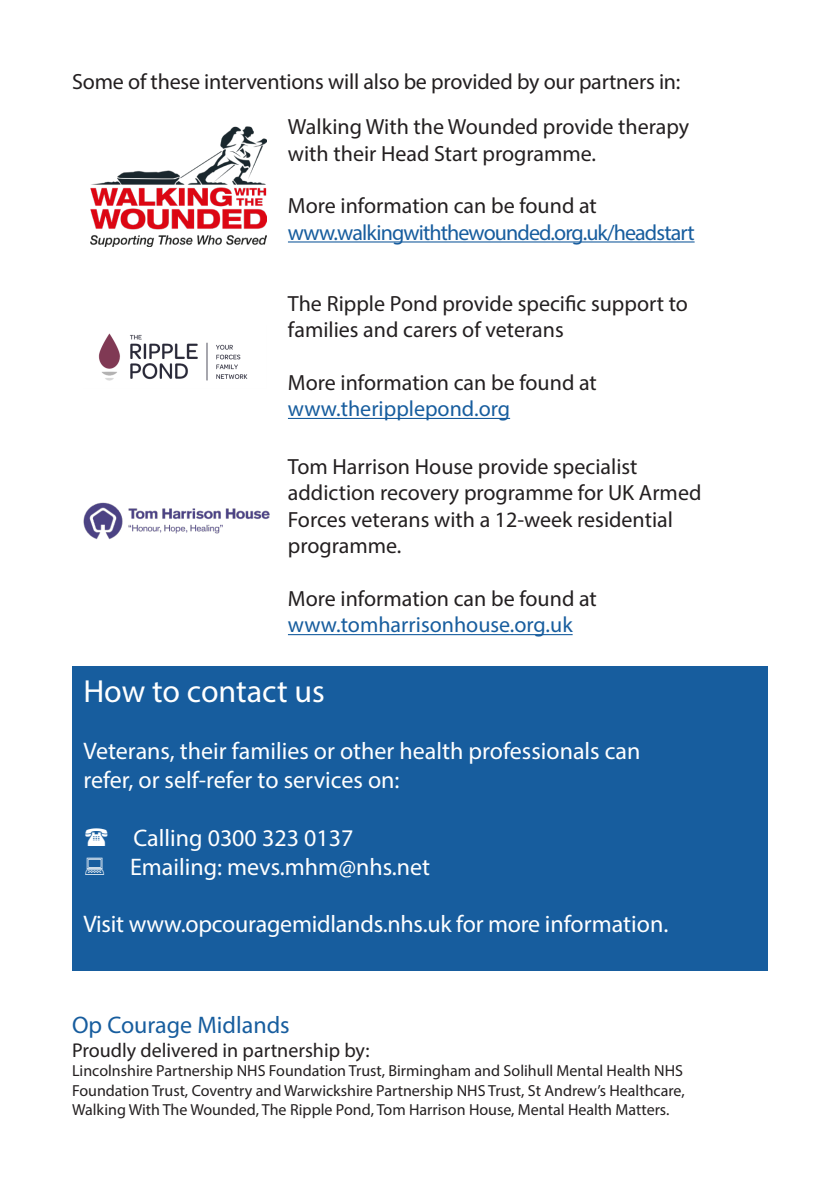
<style>
.page{position:relative;width:840px;height:1191px;background:#fff}
.page>*{position:absolute;margin:0;border:0;box-sizing:border-box;transform-origin:0 0}
.t1{font:32px "Myriad Pro";color:#fff}
.t2{font:24px/28.8px "Myriad Pro";color:#fff}
.t3{font:24px "Myriad Pro";color:#175d9e}
.t4{font:22px/26.4px "Myriad Pro";color:#231f20}
.t5{font:22px "Myriad Pro";letter-spacing:-.01em;color:#175d9e}
.t6{font:22px "Myriad Pro";letter-spacing:-.04em;color:#175d9e}
.t7{font:20px "Myriad Pro";color:#231f20}
.t8{font:16px/19.2px "Myriad Pro";color:#231f20;text-align:justify}
</style>
<div class="page">
<img style="left:91px;top:126px;width:175px;height:120px">
<hr style="left:288px;top:241px;width:406px;height:1px;background:#175d9e">
<img style="left:98px;top:333px;width:150px;height:48px">
<hr style="left:288px;top:418px;width:222px;height:1px;background:#175d9e">
<img style="left:83px;top:502px;width:187px;height:38px">
<hr style="left:288px;top:634px;width:284px;height:1px;background:#175d9e">
<div style="left:72px;top:666px;width:695px;height:305px;background:#175d9e"></div>
<p class="t4" style="left:72px;top:68px;width:609px">Some of these interventions will also be provided by our partners in:</p>
<p class="t4" style="left:288px;top:113px;width:402px">Walking With the Wounded provide therapy with their Head Start programme.</p>
<p class="t4" style="left:288px;top:192px;width:310px">More information can be found at</p>
<p class="t6" style="left:288px;top:219px;width:408px">www.walkingwiththewounded.org.uk/headstart</p>
<p class="t4" style="left:288px;top:290px;width:401px">The Ripple Pond provide specific support to families and carers of veterans</p>
<p class="t4" style="left:288px;top:369px;width:310px">More information can be found at</p>
<p class="t5" style="left:288px;top:395px;width:223px">www.theripplepond.org</p>
<p class="t4" style="left:288px;top:453px;width:415px">Tom Harrison House provide specialist addiction recovery programme for UK Armed Forces veterans with a 12-week residential programme.</p>
<p class="t4" style="left:288px;top:585px;width:310px">More information can be found at</p>
<p class="t5" style="left:288px;top:611px;width:286px">www.tomharrisonhouse.org.uk</p>
<p class="t1" style="left:83px;top:671px;width:243px">How to contact us</p>
<p class="t2" style="left:83px;top:736px;width:558px">Veterans, their families or other health professionals can refer, or self-refer to services on:</p>
<p class="t2" style="left:133px;top:823px;width:221px">Calling 0300 323 0137</p>
<p class="t2" style="left:130px;top:851px;width:301px">Emailing: mevs.mhm@nhs.net</p>
<p class="t2" style="left:83px;top:909px;width:586px">Visit www.opcouragemidlands.nhs.uk for more information.</p>
<p class="t3" style="left:72px;top:1010px;width:219px">Op Courage Midlands</p>
<p class="t7" style="left:72px;top:1038px;width:299px">Proudly delivered in partnership by:</p>
<p class="t8" style="left:72px;top:1061px;width:613px">Lincolnshire Partnership NHS Foundation Trust, Birmingham and Solihull Mental Health NHS Foundation Trust, Coventry and Warwickshire Partnership NHS Trust, St Andrew’s Healthcare, Walking With The Wounded, The Ripple Pond, Tom Harrison House, Mental Health Matters.</p>
</div>
